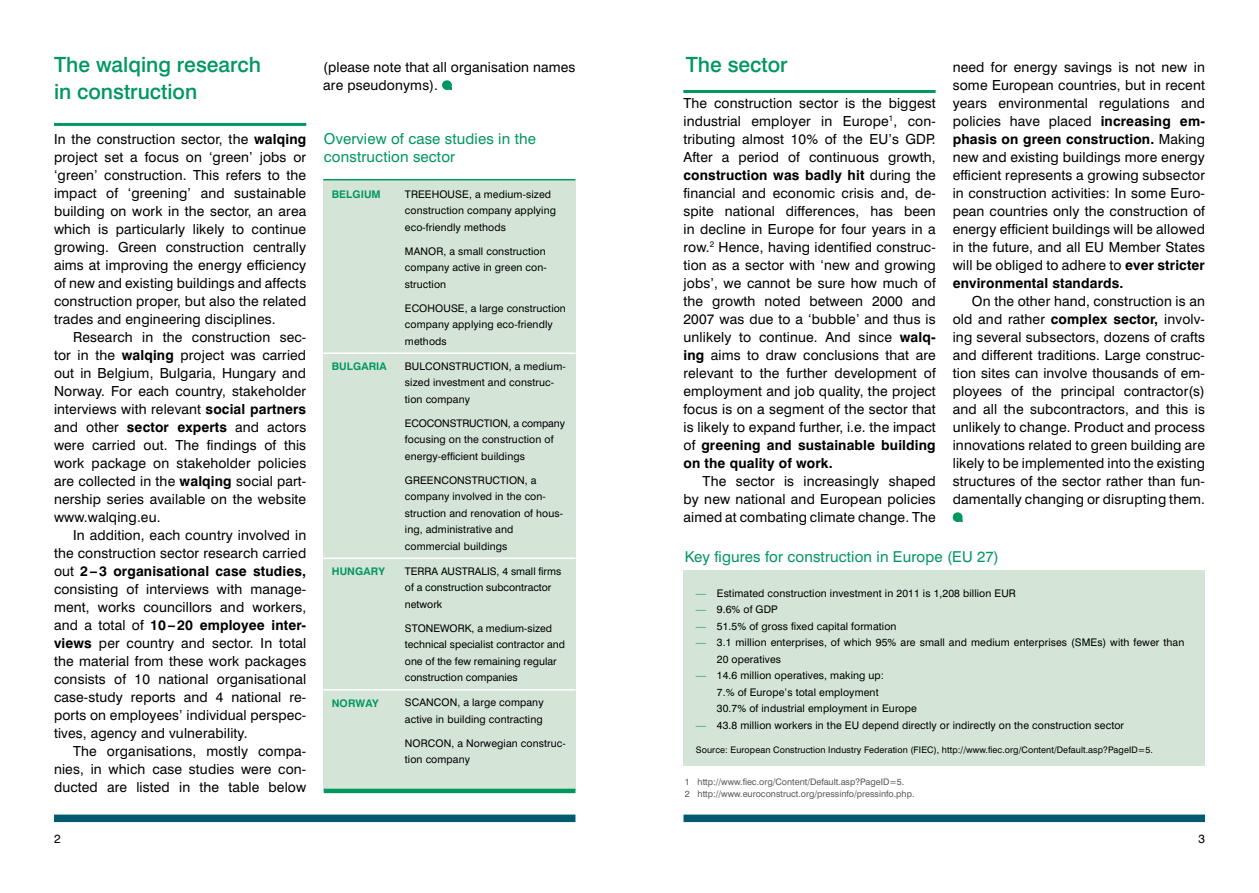
<style>
.page{position:relative;width:1259px;height:893px;background:#fff}
.page>*{position:absolute;margin:0;border:0;box-sizing:border-box;transform-origin:0 0}
.t1{font:500 21px/27px "Swiss 721 BT";color:#009760}
.t2{font:15px/18px "Swiss 721 BT";letter-spacing:.01em;color:#009760}
.t3{font:13.8px/18px "Swiss 721 BT";letter-spacing:.01em;color:#000;text-align:justify}
.t4{font:12px "Swiss 721 BT";color:#000}
.t5{font:10.5px/16.5px "Swiss 721 BT";letter-spacing:.01em;color:#000}
.t6{font:700 10.5px "Swiss 721 BT";letter-spacing:.01em;color:#009760}
.t7{font:9px/12px "Swiss 721 BT";color:#58585a}
.t8{font:9px "Swiss 721 BT";letter-spacing:.01em;color:#000}
.s1{font-weight:700}
.s2{color:#009760}
</style>
<div class="page">
<div style="left:54px;top:815px;width:521px;height:7px;background:#005b71"></div>
<div style="left:683px;top:815px;width:522px;height:7px;background:#005b71"></div>
<div style="left:323px;top:180px;width:252px;height:611px;background:#d4e5d7"></div>
<svg style="left:442px;top:80px;width:11px;height:10px"></svg>
<hr style="left:54px;top:123px;width:252px;height:3px;background:#009760">
<hr style="left:324px;top:789px;width:251px;height:4px;background:#009760">
<hr style="left:323px;top:179px;width:252px;height:1px;background:#009760">
<hr style="left:323px;top:352px;width:73px;height:2px;background:#fff">
<hr style="left:396px;top:352px;width:179px;height:2px;background:#fff">
<hr style="left:323px;top:557px;width:73px;height:2px;background:#fff">
<hr style="left:396px;top:557px;width:179px;height:2px;background:#fff">
<hr style="left:323px;top:689px;width:73px;height:2px;background:#fff">
<hr style="left:396px;top:689px;width:179px;height:2px;background:#fff">
<svg style="left:952px;top:512px;width:11px;height:11px"></svg>
<hr style="left:683px;top:90px;width:252px;height:3px;background:#009760">
<div style="left:683px;top:570px;width:521px;height:195px;background:#d4e5d7"></div>
<h1 class="t1" style="left:54px;top:51px;width:209px">The walqing research in construction</h1>
<p class="t3" style="left:54px;top:130px;width:254px">In the construction sector, the <span class="s1">walqing </span>project set a focus on ‘green’ jobs or ‘green’ construction. This refers to the impact of ‘greening’ and sustainable building on work in the sector, an area which is particularly likely to continue growing. Green construction centrally aims at improving the energy efficiency of new and existing buildings and affects construction proper, but also the related trades and engineering disciplines.</p>
<p class="t3" style="left:54px;top:328px;width:254px;text-indent:19px">Research in the construction sec&shy;tor in the <span class="s1">walqing</span> project was carried out in Belgium, Bulgaria, Hungary and Norway. For each country, stakeholder interviews with relevant <span class="s1">social partners </span>and other <span class="s1">sector experts</span> and actors were carried out. The findings of this work package on stakeholder policies are collected in the <span class="s1">walqing</span> social part&shy;nership series available on the website www.walqing.eu.</p>
<p class="t3" style="left:54px;top:526px;width:254px;text-indent:19px">In addition, each country involved in the construction sector research carried out <span class="s1">2 – 3 organisational case studies, </span>consisting of interviews with manage&shy;ment, works councillors and workers, and a total of <span class="s1">10 – 20 employee inter&shy;views</span> per country and sector. In total the material from these work packages consists of 10 national organisational case-study reports and 4 national re&shy;ports on employees’ individual perspec&shy;tives, agency and vulnerability.</p>
<p class="t3" style="left:54px;top:742px;width:254px;text-indent:19px">The organisations, mostly compa&shy;nies, in which case studies were con&shy;ducted are listed in the table below</p>
<p class="t3" style="left:323px;top:58px;width:254px">(please note that all organisation names are pseudonyms).</p>
<p class="t2" style="left:324px;top:130px;width:213px">Overview of case studies in the construction sector</p>
<p class="t6" style="left:332px;top:188px;width:15px">Belgi</p>
<p class="t6" style="left:364px;top:188px;width:18px">um</p>
<p class="t5" style="left:405px;top:186px;width:153px">TREEHOUSE, a medium-sized construction company applying eco-friendly methods</p>
<p class="t5" style="left:405px;top:243px;width:143px;text-align:justify">MANOR, a small construction company active in green con&shy;struction</p>
<p class="t5" style="left:405px;top:300px;width:162px">ECOHOUSE, a large construction company applying eco-friendly methods</p>
<p class="t6" style="left:332px;top:360px;width:24px">Bulga</p>
<p class="t6" style="left:369px;top:360px;width:14px">ria</p>
<p class="t5" style="left:405px;top:358px;width:162px">BULCONSTRUCTION, a medium&shy;sized investment and construc&shy;tion company</p>
<p class="t5" style="left:405px;top:415px;width:162px">ECOCONSTRUCTION, a company focusing on the construction of energy-efficient buildings</p>
<p class="t5" style="left:405px;top:472px;width:160px">GREENCONSTRUCTION, a company involved in the con&shy;struction and renovation of hous&shy;ing, administrative and commercial buildings</p>
<p class="t6" style="left:332px;top:565px;width:25px">Hunga</p>
<p class="t6" style="left:371px;top:565px;width:16px">ry</p>
<p class="t5" style="left:405px;top:563px;width:158px">TERRA AUSTRALIS, 4 small firms of a construction subcontractor network</p>
<p class="t5" style="left:405px;top:620px;width:161px">STONEWORK, a medium-sized technical specialist contractor and one of the few remaining regular construction companies</p>
<p class="t6" style="left:332px;top:697px;width:48px">Norway</p>
<p class="t5" style="left:405px;top:694px;width:140px">SCANCON, a large company active in building contracting</p>
<p class="t5" style="left:405px;top:735px;width:162px">NORCON, a Norwegian construc&shy;tion company</p>
<h1 class="t1" style="left:685px;top:51px;width:103px">The sector</h1>
<p class="t3" style="left:683px;top:94px;width:254px">The construction sector is the biggest industrial employer in Europe<sup>1</sup>, con&shy;tributing almost 10% of the EU’s GDP.<br>After a period of continuous growth, <span class="s1">construction was badly hit</span> during the financial and economic crisis and, de&shy;spite national differences, has been in decline in Europe for four years in a row.<sup>2</sup> Hence, having identified construc&shy;tion as a sector with ‘new and growing jobs’, we cannot be sure how much of the growth noted between 2000 and 2007 was due to a ‘bubble’ and thus is unlikely to continue. And since <span class="s1">walq&shy;ing</span> aims to draw conclusions that are relevant to the further development of employment and job quality, the project focus is on a segment of the sector that is likely to expand further, i.e. the impact of <span class="s1">greening and sustainable building on the quality of work.</span></p>
<p class="t3" style="left:683px;top:472px;width:254px;text-indent:19px">The sector is increasingly shaped by new national and European policies aimed at combating climate change. The</p>
<p class="t3" style="left:952px;top:58px;width:254px">need for energy savings is not new in some European countries, but in recent years environmental regulations and policies have placed <span class="s1">increasing em&shy;phasis on green construction.</span> Making new and existing buildings more energy efficient represents a growing subsector in construction activities: In some Euro&shy;pean countries only the construction of energy efficient buildings will be allowed in the future, and all EU Member States will be obliged to adhere to <span class="s1">ever stricter environmental standards.</span></p>
<p class="t3" style="left:952px;top:292px;width:254px;text-indent:19px">On the other hand, construction is an old and rather <span class="s1">complex sector,</span> involv&shy;ing several subsectors, dozens of crafts and different traditions. Large construc&shy;tion sites can involve thousands of em&shy;ployees of the principal contractor(s) and all the subcontractors, and this is unlikely to change. Product and process innovations related to green building are likely to be implemented into the existing structures of the sector rather than fun&shy;damentally changing or disrupting them.</p>
<p class="t2" style="left:685px;top:548px;width:315px">Key figures for construction in Europe (EU 27)</p>
<p class="t5" style="left:696px;top:584px;width:321px"><span class="s2">—</span> Estimated construction investment in 2011 is 1,208 billion EUR</p>
<p class="t5" style="left:696px;top:601px;width:84px"><span class="s2">—</span> 9.6% of GDP</p>
<p class="t5" style="left:696px;top:617px;width:202px"><span class="s2">—</span> 51.5% of gross fixed capital formation</p>
<p class="t5" style="left:717px;top:634px;width:469px;text-indent:-21px"><span class="s2">—</span> 3.1 million enterprises, of which 95% are small and medium enterprises (SMEs) with fewer than<br>20 operatives</p>
<p class="t5" style="left:717px;top:667px;width:201px;text-indent:-21px"><span class="s2">—</span> 14.6 million operatives, making up:<br>7.% of Europe’s total employment<br>30.7% of industrial employment in Europe</p>
<p class="t5" style="left:696px;top:716px;width:430px"><span class="s2">—</span> 43.8 million workers in the EU depend directly or indirectly on the construction sector</p>
<p class="t8" style="left:696px;top:744px;width:458px">Source: European Construction Industry Federation (FIEC), http://www.fiec.org/Content/Default.asp?PageID=5.</p>
<p class="t7" style="left:685px;top:776px;width:231px">1 http://www.fiec.org/Content/Default.asp?PageID=5.<br>2 http://www.euroconstruct.org/pressinfo/pressinfo.php.</p>
<p class="t4" style="left:54px;top:832px;width:8px">2</p>
<p class="t4" style="left:1198px;top:832px;width:8px">3</p>
</div>
